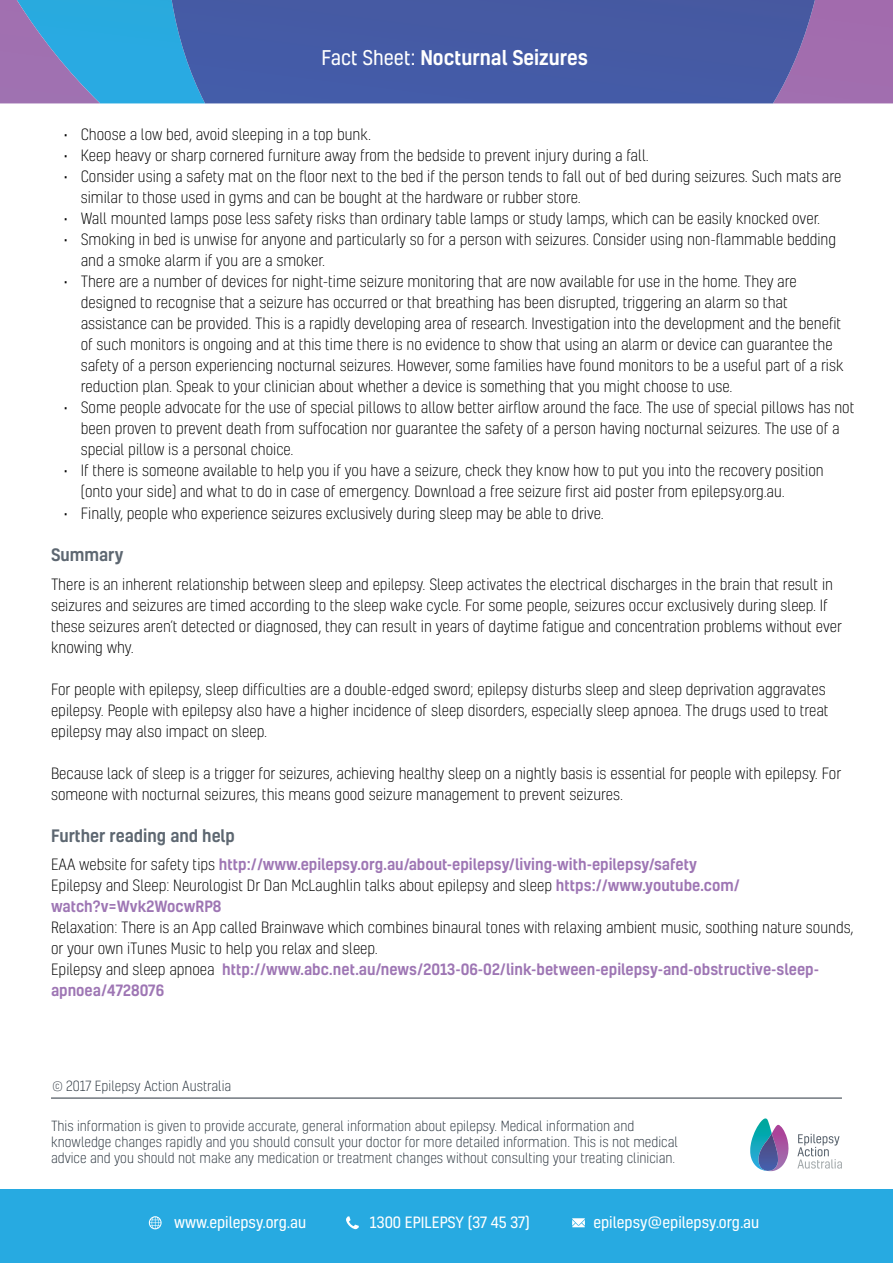
<style>
.page{position:relative;width:893px;height:1263px;background:#fff}
.page>*{position:absolute;margin:0;border:0;box-sizing:border-box;transform-origin:0 0}
.t1{font:500 19.5px "Kelson";color:#fff}
.t2{font:500 16.5px "Kelson";color:#5d6771}
.t3{font:300 15px/21px "Kelson";color:#000}
.t4{font:500 15px/21px "Kelson";color:#9e76b4}
.t5{font:15px "Kelson";color:#fff}
.t6{font:300 13.5px/16.2px "Kelson";color:#29333d}
.s1{font-weight:400}
.s2{font-weight:300;color:#000}
.s3{font-weight:500;color:#9e76b4}
</style>
<div class="page">
<div style="left:0;top:1190px;width:893px;height:73px;background:#27aae1"></div>
<div style="left:815px;top:0;width:78px;height:103px;background:#a26dae"></div>
<div style="left:412px;top:0;width:403px;height:103px;background:#455aa4"></div>
<img style="left:0;top:0;width:412px;height:103px">
<svg style="left:148px;top:1216px;width:14px;height:13px"></svg>
<svg style="left:572px;top:1218px;width:13px;height:9px"></svg>
<svg style="left:346px;top:1216px;width:13px;height:13px"></svg>
<hr style="left:51px;top:1098px;width:791px;height:1px;background:#29333d">
<svg style="left:750px;top:1118px;width:39px;height:51px"></svg>
<img style="left:758px;top:1133px;width:21px;height:38px">
<svg style="left:797px;top:1134px;width:45px;height:35px"></svg>
<h1 class="t1" style="left:322px;top:44px;width:268px"><span class="s1">Fact Sheet:</span> Nocturnal Seizures</h1>
<p class="t3" style="left:64px;top:123px;width:309px">• Choose a low bed, avoid sleeping in a top bunk.</p>
<p class="t3" style="left:64px;top:144px;width:587px">• Keep heavy or sharp cornered furniture away from the bedside to prevent injury during a fall.</p>
<p class="t3" style="left:81px;top:165px;width:762px;text-indent:-17px">• Consider using a safety mat on the floor next to the bed if the person tends to fall out of bed during seizures. Such mats are similar to those used in gyms and can be bought at the hardware or rubber store.</p>
<p class="t3" style="left:64px;top:207px;width:758px">• Wall mounted lamps pose less safety risks than ordinary table lamps or study lamps, which can be easily knocked over.</p>
<p class="t3" style="left:81px;top:228px;width:757px;text-indent:-17px">• Smoking in bed is unwise for anyone and particularly so for a person with seizures. Consider using non-flammable bedding and a smoke alarm if you are a smoker.</p>
<p class="t3" style="left:81px;top:270px;width:764px;text-indent:-17px">• There are a number of devices for night-time seizure monitoring that are now available for use in the home. They are designed to recognise that a seizure has occurred or that breathing has been disrupted, triggering an alarm so that assistance can be provided. This is a rapidly developing area of research. Investigation into the development and the benefit of such monitors is ongoing and at this time there is no evidence to show that using an alarm or device can guarantee the safety of a person experiencing nocturnal seizures. However, some families have found monitors to be a useful part of a risk reduction plan. Speak to your clinician about whether a device is something that you might choose to use.</p>
<p class="t3" style="left:81px;top:396px;width:775px;text-indent:-17px">• Some people advocate for the use of special pillows to allow better airflow around the face. The use of special pillows has not been proven to prevent death from suffocation nor guarantee the safety of a person having nocturnal seizures. The use of a special pillow is a personal choice.</p>
<p class="t3" style="left:81px;top:459px;width:744px;text-indent:-17px">• If there is someone available to help you if you have a seizure, check they know how to put you into the recovery position (onto your side) and what to do in case of emergency. Download a free seizure first aid poster from epilepsy.org.au.</p>
<p class="t3" style="left:64px;top:503px;width:542px">• Finally, people who experience seizures exclusively during sleep may be able to drive.</p>
<p class="t2" style="left:51px;top:544px;width:74px">Summary</p>
<p class="t3" style="left:51px;top:573px;width:792px">There is an inherent relationship between sleep and epilepsy. Sleep activates the electrical discharges in the brain that result in seizures and seizures are timed according to the sleep wake cycle. For some people, seizures occur exclusively during sleep. If these seizures aren’t detected or diagnosed, they can result in years of daytime fatigue and concentration problems without ever knowing why.</p>
<p class="t3" style="left:51px;top:678px;width:779px">For people with epilepsy, sleep difficulties are a double-edged sword; epilepsy disturbs sleep and sleep deprivation aggravates epilepsy. People with epilepsy also have a higher incidence of sleep disorders, especially sleep apnoea. The drugs used to treat epilepsy may also impact on sleep.</p>
<p class="t3" style="left:51px;top:762px;width:792px">Because lack of sleep is a trigger for seizures, achieving healthy sleep on a nightly basis is essential for people with epilepsy. For someone with nocturnal seizures, this means good seizure management to prevent seizures.</p>
<p class="t2" style="left:51px;top:824px;width:185px">Further reading and help</p>
<p class="t4" style="left:51px;top:854px;width:690px"><span class="s2">EAA website for safety tips</span> http://www.epilepsy.org.au/about-epilepsy/living-with-epilepsy/safety<br><span class="s2">Epilepsy and Sleep: Neurologist Dr Dan McLaughlin talks about epilepsy and sleep</span> https://www.youtube.com/ watch?v=Wvk2WocwRP8</p>
<p class="t3" style="left:51px;top:917px;width:804px">Relaxation: There is an App called Brainwave which combines binaural tones with relaxing ambient music, soothing nature sounds, or your own iTunes Music to help you relax and sleep.<br>Epilepsy and sleep apnoea <span class="s3">http://www.abc.net.au/news/2013-06-02/link-between-epilepsy-and-obstructive-sleep&shy;apnoea/4728076</span></p>
<p class="t6" style="left:52px;top:1077px;width:180px">© 2017 Epilepsy Action Australia</p>
<p class="t6" style="left:51px;top:1118px;width:628px">This information is given to provide accurate, general information about epilepsy. Medical information and knowledge changes rapidly and you should consult your doctor for more detailed information. This is not medical advice and you should not make any medication or treatment changes without consulting your treating clinician.</p>
<p class="t5" style="left:167px;top:1205px;width:134px">www.epilepsy.org.au</p>
<p class="t5" style="left:362px;top:1205px;width:161px">1300 EPILEPSY (37 45 37)</p>
<p class="t5" style="left:586px;top:1205px;width:167px">epilepsy@epilepsy.org.au</p>
<p class="t5" style="left:174px;top:1212px;width:134px">www.epilepsy.org.au</p>
<p class="t5" style="left:370px;top:1212px;width:161px">1300 EPILEPSY (37 45 37)</p>
<p class="t5" style="left:593px;top:1212px;width:167px">epilepsy@epilepsy.org.au</p>
</div>
